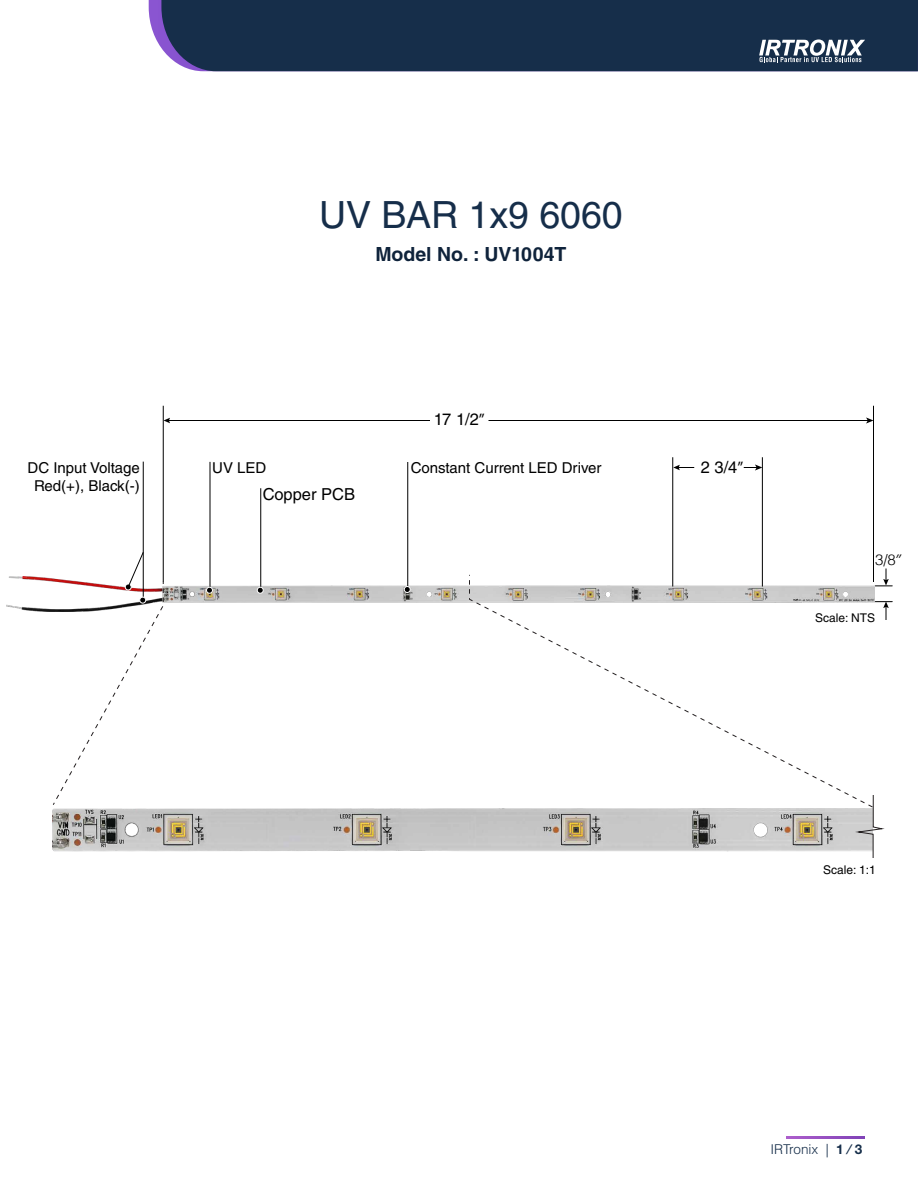
<style>
.page{position:relative;width:918px;height:1188px;background:#fff}
.page>*{position:absolute;margin:0;border:0;box-sizing:border-box;transform-origin:0 0}
.t1{font:37.5px "Helvetica LT Std";color:#162e4a}
.t2{font:700 19.5px "Helvetica LT Std";color:#0f233b}
.t3{font:16.5px "Helvetica LT Std";color:#000}
.t4{font:15px "Helvetica LT Std";color:#000}
.t5{font:300 15px "Helvetica";color:#000}
.t6{font:300 13.5px "Helvetica LT Std";color:#162e4a}
.t7{font:12px "Helvetica LT Std";color:#000}
.s1{font-family:"Myriad Pro"}
.s2{font-family:"Helvetica LT Std Fractions Bd";font-weight:400}
</style>
<div class="page">
<div style="left:161px;top:0;width:757px;height:71px;background:#162e4a"></div>
<svg style="left:759px;top:39px;width:106px;height:23px"></svg>
<svg style="left:786px;top:1136px;width:78px;height:2px"></svg>
<img style="left:6px;top:577px;width:868px;height:34px">
<img style="left:53px;top:809px;width:800px;height:42px">
<hr style="left:260px;top:488px;width:1px;height:101px;background:#000">
<svg style="left:257px;top:587px;width:6px;height:6px"></svg>
<div style="left:257px;top:587px;width:7px;height:7px;border:1px solid #fff;border-radius:50%"></div>
<hr style="left:407px;top:462px;width:1px;height:127px;background:#000">
<svg style="left:404px;top:586px;width:6px;height:6px"></svg>
<div style="left:404px;top:586px;width:7px;height:7px;border:1px solid #fff;border-radius:50%"></div>
<hr style="left:210px;top:462px;width:1px;height:127px;background:#000">
<svg style="left:207px;top:587px;width:6px;height:6px"></svg>
<div style="left:206px;top:587px;width:7px;height:7px;border:1px solid #fff;border-radius:50%"></div>
<hr style="left:143px;top:462px;width:1px;height:138px;background:#000">
<hr style="left:163px;top:406px;width:1px;height:176px;background:#000">
<hr style="left:873px;top:406px;width:1px;height:176px;background:#000">
<hr style="left:168px;top:420px;width:262px;height:1px;background:#000">
<svg style="left:164px;top:418px;width:6px;height:5px"></svg>
<hr style="left:489px;top:420px;width:379px;height:1px;background:#000">
<svg style="left:866px;top:417px;width:7px;height:7px"></svg>
<hr style="left:672px;top:457px;width:1px;height:129px;background:#000">
<hr style="left:762px;top:457px;width:1px;height:129px;background:#000">
<svg style="left:673px;top:465px;width:21px;height:5px"></svg>
<svg style="left:744px;top:464px;width:18px;height:7px"></svg>
<svg style="left:875px;top:569px;width:17px;height:18px"></svg>
<svg style="left:875px;top:601px;width:17px;height:19px"></svg>
<svg style="left:853px;top:795px;width:32px;height:63px"></svg>
<svg style="left:53px;top:552px;width:111px;height:253px"></svg>
<svg style="left:469px;top:574px;width:404px;height:234px"></svg>
<h1 class="t1" style="left:319px;top:193px;width:305px">UV BAR 1x9 6060</h1>
<h2 class="t2" style="left:375px;top:242px;width:193px">Model No. : UV1004T</h2>
<p class="t3" style="left:434px;top:409px;width:53px">17 1/2<span class="s1">”</span></p>
<p class="t4" style="left:28px;top:459px;width:114px">DC Input Voltage</p>
<p class="t4" style="left:212px;top:459px;width:56px">UV LED</p>
<p class="t4" style="left:411px;top:459px;width:192px">Constant Current LED Driver</p>
<p class="t4" style="left:34px;top:477px;width:107px">Red(+), Black(-)</p>
<p class="t3" style="left:263px;top:485px;width:94px">Copper PCB</p>
<p class="t3" style="left:701px;top:457px;width:44px">2 3/4<span class="s1">”</span></p>
<p class="t5" style="left:875px;top:547px;width:29px">3/8″</p>
<p class="t7" style="left:815px;top:611px;width:62px">Scale: NTS</p>
<p class="t7" style="left:823px;top:863px;width:54px">Scale: 1:1</p>
<p class="t6" style="left:770px;top:1140px;width:93px">IRTronix | <span class="s2">1 / 3</span></p>
</div>
